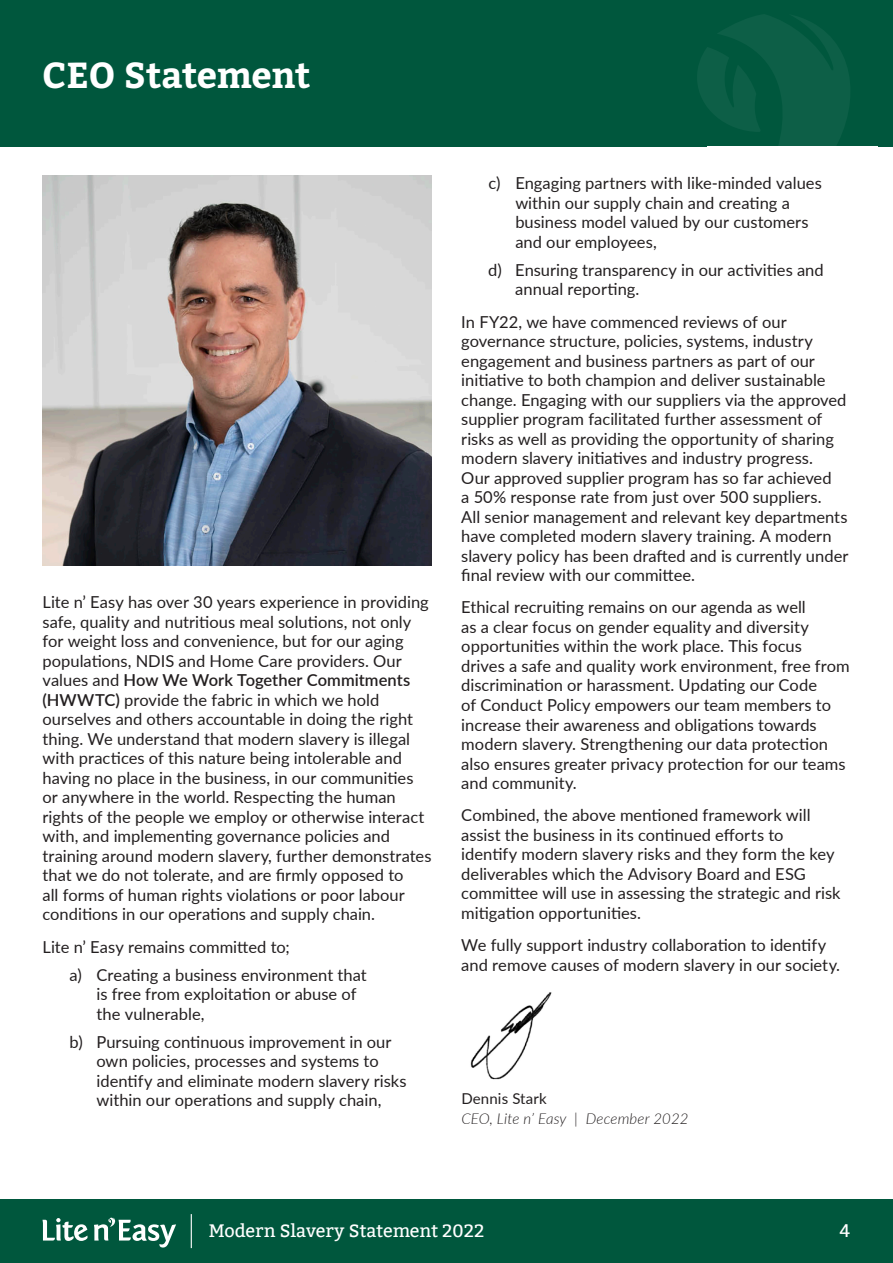
<style>
.page{position:relative;width:893px;height:1263px;background:#fff}
.page>*{position:absolute;margin:0;border:0;box-sizing:border-box;transform-origin:0 0}
.t1{font:700 36px "Bitter";letter-spacing:-.005em;color:#fff}
.t2{font:18px "Bitter";letter-spacing:-.005em;color:#fff}
.t3{font:16.5px/19.5px "Lato";color:#231f20}
.t4{font:italic 300 15px "Lato";letter-spacing:.01em;color:#231f20}
.t5{font:15px "Lato";letter-spacing:.01em;color:#231f20}
.s1{font-weight:600}
</style>
<div class="page">
<div style="left:0;top:1199px;width:893px;height:64px;background:#00573d"></div>
<svg style="left:43px;top:1218px;width:45px;height:23px"></svg>
<svg style="left:94px;top:1217px;width:82px;height:30px"></svg>
<hr style="left:191px;top:1214px;width:1px;height:34px;background:#fff">
<div style="left:0;top:0;width:893px;height:146px;background:#00573d"></div>
<svg style="left:697px;top:14px;width:153px;height:133px"></svg>
<div style="left:707px;top:146px;width:170px;height:110px;background:#fff"></div>
<img style="left:470px;top:992px;width:82px;height:88px">
<img style="left:43px;top:176px;width:389px;height:389px">
<h1 class="t1" style="left:43px;top:53px;width:270px">CEO Statement</h1>
<p class="t3" style="left:43px;top:592px;width:391px">Lite n’ Easy has over 30 years experience in providing safe, quality and nutritious meal solutions, not only for weight loss and convenience, but for our aging populations, NDIS and Home Care providers. Our values and <span class="s1">How We Work Together Commitments (HWWTC)</span> provide the fabric in which we hold ourselves and others accountable in doing the right thing. We understand that modern slavery is illegal with practices of this nature being intolerable and having no place in the business, in our communities or anywhere in the world. Respecting the human rights of the people we employ or otherwise interact with, and implementing governance policies and training around modern slavery, further demonstrates that we do not tolerate, and are firmly opposed to<br>all forms of human rights violations or poor labour conditions in our operations and supply chain.</p>
<p class="t3" style="left:70px;top:932px;width:299px;line-height:28px;text-indent:-27px">Lite n’ Easy remains committed to;<br>a) Creating a business environment that</p>
<p class="t3" style="left:97px;top:983px;width:261px">is free from exploitation or abuse of the vulnerable,</p>
<p class="t3" style="left:96px;top:1031px;width:312px;text-indent:-27px">b) Pursuing continuous improvement in our own policies, processes and systems to identify and eliminate modern slavery risks within our operations and supply chain,</p>
<p class="t3" style="left:515px;top:173px;width:308px;text-indent:-27px">c) Engaging partners with like-minded values within our supply chain and creating a business model valued by our customers and our employees,</p>
<p class="t3" style="left:515px;top:259px;width:310px;text-indent:-27px">d) Ensuring transparency in our activities and annual reporting.</p>
<p class="t3" style="left:461px;top:311px;width:389px">In FY22, we have commenced reviews of our governance structure, policies, systems, industry engagement and business partners as part of our initiative to both champion and deliver sustainable change. Engaging with our suppliers via the approved supplier program facilitated further assessment of risks as well as providing the opportunity of sharing modern slavery initiatives and industry progress.<br>Our approved supplier program has so far achieved<br>a 50% response rate from just over 500 suppliers.<br>All senior management and relevant key departments have completed modern slavery training. A modern slavery policy has been drafted and is currently under final review with our committee.</p>
<p class="t3" style="left:461px;top:597px;width:390px">Ethical recruiting remains on our agenda as well<br>as a clear focus on gender equality and diversity opportunities within the work place. This focus<br>drives a safe and quality work environment, free from discrimination or harassment. Updating our Code<br>of Conduct Policy empowers our team members to increase their awareness and obligations towards modern slavery. Strengthening our data protection also ensures greater privacy protection for our teams and community.</p>
<p class="t3" style="left:461px;top:805px;width:381px">Combined, the above mentioned framework will assist the business in its continued efforts to identify modern slavery risks and they form the key deliverables which the Advisory Board and ESG committee will use in assessing the strategic and risk mitigation opportunities.</p>
<p class="t3" style="left:461px;top:935px;width:380px">We fully support industry collaboration to identify and remove causes of modern slavery in our society.</p>
<p class="t5" style="left:461px;top:1088px;width:87px">Dennis Stark</p>
<p class="t4" style="left:461px;top:1108px;width:229px">CEO, Lite n’ Easy | December 2022</p>
<p class="t2" style="left:209px;top:1220px;width:277px">Modern Slavery Statement 2022</p>
<p class="t2" style="left:839px;top:1220px;width:12px">4</p>
</div>
